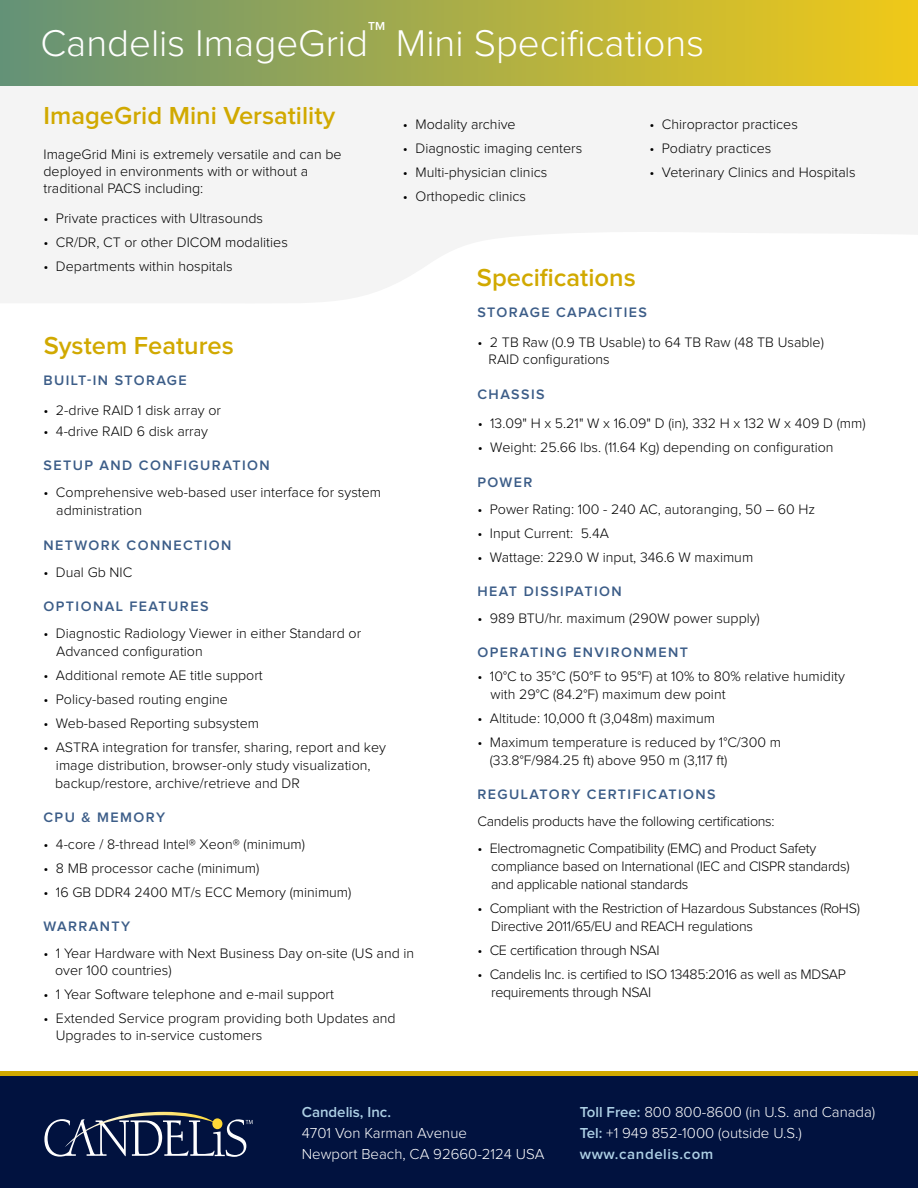
<style>
.page{position:relative;width:918px;height:1188px;background:#fff}
.page>*{position:absolute;margin:0;border:0;box-sizing:border-box;transform-origin:0 0}
.t1{font:300 38.55px "Proxima Nova";color:#fff}
.t2{font:600 25.5px "Proxima Nova";color:#d1a900}
.t3{font:300 15px/21px "Proxima Nova";color:#fff}
.t4{font:600 15px "Proxima Nova";color:#aed0e5}
.t5{font:300 14.25px/18px "Proxima Nova";color:#000}
.t6{font:300 14.25px/18px "Proxima Nova";letter-spacing:-.02em;color:#000}
.t7{font:600 14.25px "Proxima Nova";letter-spacing:.1em;color:#3c5d88}
.t8{font:600 12px "Proxima Nova";color:#fff}
.s1{font-weight:600;color:#aed0e5}
</style>
<div class="page">
<svg style="left:0;top:86px;width:918px;height:217px;fill:#f4f4f4"></svg>
<div style="left:0;top:1072px;width:918px;height:116px;background:#01123f"></div>
<div style="left:0;top:0;width:918px;height:86px;background:linear-gradient(to right,#639277,#f0c918)"></div>
<div style="left:0;top:1071px;width:918px;height:5px;background:#d1a900"></div>
<svg style="left:44px;top:1112px;width:209px;height:45px"></svg>
<p class="t8" style="left:368px;top:20px;width:19px">TM</p>
<h1 class="t1" style="left:40px;top:25px;width:329px">Candelis ImageGrid</h1>
<h1 class="t1" style="left:396px;top:25px;width:310px">Mini Specifications</h1>
<h2 class="t2" style="left:44px;top:103px;width:293px">ImageGrid Mini Versatility</h2>
<p class="t5" style="left:44px;top:146px;width:300px;line-height:17.1px">ImageGrid Mini is extremely versatile and can be deployed in environments with or without a traditional PACS including:</p>
<p class="t5" style="left:44px;top:210px;width:221px">• Private practices with Ultrasounds</p>
<p class="t5" style="left:44px;top:234px;width:246px">• CR/DR, CT or other DICOM modalities</p>
<p class="t5" style="left:44px;top:258px;width:191px">• Departments within hospitals</p>
<p class="t5" style="left:649px;top:116px;width:150px">• Chiropractor practices</p>
<p class="t5" style="left:649px;top:140px;width:123px">• Podiatry practices</p>
<p class="t5" style="left:649px;top:164px;width:208px">• Veterinary Clinics and Hospitals</p>
<p class="t5" style="left:403px;top:116px;width:114px">• Modality archive</p>
<p class="t5" style="left:403px;top:140px;width:181px">• Diagnostic imaging centers</p>
<p class="t5" style="left:403px;top:164px;width:146px">• Multi-physician clinics</p>
<p class="t5" style="left:403px;top:188px;width:125px">• Orthopedic clinics</p>
<h2 class="t2" style="left:477px;top:266px;width:160px">Specifications</h2>
<p class="t7" style="left:477px;top:306px;width:171px">STORAGE CAPACITIES</p>
<p class="t5" style="left:489px;top:335px;width:337px;line-height:17.1px;text-indent:-11px">• 2 TB Raw (0.9 TB Usable) to 64 TB Raw (48 TB Usable)<br>RAID configurations</p>
<p class="t7" style="left:477px;top:387px;width:69px">CHASSIS</p>
<p class="t5" style="left:478px;top:415px;width:389px">• 13.09" H x 5.21" W x 16.09" D (in), 332 H x 132 W x 409 D (mm)</p>
<p class="t5" style="left:478px;top:439px;width:357px">• Weight: 25.66 lbs. (11.64 Kg) depending on configuration</p>
<p class="t7" style="left:477px;top:476px;width:57px">POWER</p>
<p class="t5" style="left:477px;top:501px;width:339px">• Power Rating: 100 - 240 AC, autoranging, 50 – 60 Hz</p>
<p class="t5" style="left:477px;top:525px;width:133px">• Input Current: 5.4A</p>
<p class="t5" style="left:477px;top:549px;width:277px">• Wattage: 229.0 W input, 346.6 W maximum</p>
<p class="t7" style="left:477px;top:585px;width:146px">HEAT DISSIPATION</p>
<p class="t5" style="left:477px;top:610px;width:284px">• 989 BTU/hr. maximum (290W power supply)</p>
<p class="t7" style="left:477px;top:646px;width:212px">OPERATING ENVIRONMENT</p>
<p class="t5" style="left:491px;top:668px;width:356px;text-indent:-13px">• 10°C to 35°C (50°F to 95°F) at 10% to 80% relative humidity with 29°C (84.2°F) maximum dew point</p>
<p class="t5" style="left:477px;top:710px;width:239px">• Altitude: 10,000 ft (3,048m) maximum</p>
<p class="t5" style="left:490px;top:734px;width:293px;text-indent:-12px">• Maximum temperature is reduced by 1°C/300 m (33.8°F/984.25 ft) above 950 m (3,117 ft)</p>
<p class="t7" style="left:477px;top:788px;width:240px">REGULATORY CERTIFICATIONS</p>
<p class="t6" style="left:477px;top:813px;width:299px">Candelis products have the following certifications:</p>
<p class="t6" style="left:491px;top:840px;width:360px;text-indent:-14px">• Electromagnetic Compatibility (EMC) and Product Safety compliance based on International (IEC and CISPR standards) and applicable national standards</p>
<p class="t6" style="left:491px;top:900px;width:370px;text-indent:-14px">• Compliant with the Restriction of Hazardous Substances (RoHS)<br>Directive 2011/65/EU and REACH regulations</p>
<p class="t6" style="left:477px;top:942px;width:184px">• CE certification through NSAI</p>
<p class="t6" style="left:491px;top:966px;width:356px;text-indent:-14px">• Candelis Inc. is certified to ISO 13485:2016 as well as MDSAP requirements through NSAI</p>
<h2 class="t2" style="left:44px;top:334px;width:191px">System Features</h2>
<p class="t7" style="left:44px;top:374px;width:145px">BUILT-IN STORAGE</p>
<p class="t5" style="left:44px;top:402px;width:179px">• 2-drive RAID 1 disk array or</p>
<p class="t5" style="left:44px;top:423px;width:166px">• 4-drive RAID 6 disk array</p>
<p class="t7" style="left:44px;top:459px;width:228px">SETUP AND CONFIGURATION</p>
<p class="t5" style="left:56px;top:484px;width:326px;text-indent:-13px">• Comprehensive web-based user interface for system administration</p>
<p class="t7" style="left:44px;top:538px;width:190px">NETWORK CONNECTION</p>
<p class="t5" style="left:44px;top:563px;width:90px">• Dual Gb NIC</p>
<p class="t7" style="left:44px;top:600px;width:166px">OPTIONAL FEATURES</p>
<p class="t5" style="left:56px;top:625px;width:306px;text-indent:-13px">• Diagnostic Radiology Viewer in either Standard or<br>Advanced configuration</p>
<p class="t5" style="left:44px;top:667px;width:221px">• Additional remote AE title support</p>
<p class="t5" style="left:44px;top:691px;width:186px">• Policy-based routing engine</p>
<p class="t5" style="left:44px;top:715px;width:217px">• Web-based Reporting subsystem</p>
<p class="t5" style="left:55px;top:739px;width:332px;text-indent:-12px">• ASTRA integration for transfer, sharing, report and key image distribution, browser-only study visualization, backup/restore, archive/retrieve and DR</p>
<p class="t7" style="left:44px;top:811px;width:123px">CPU &amp; MEMORY</p>
<p class="t5" style="left:44px;top:836px;width:263px">• 4-core / 8-thread Intel® Xeon® (minimum)</p>
<p class="t5" style="left:44px;top:860px;width:217px">• 8 MB processor cache (minimum)</p>
<p class="t5" style="left:44px;top:884px;width:309px">• 16 GB DDR4 2400 MT/s ECC Memory (minimum)</p>
<p class="t7" style="left:44px;top:920px;width:88px">WARRANTY</p>
<p class="t5" style="left:55px;top:945px;width:361px;line-height:17.1px;text-indent:-12px">• 1 Year Hardware with Next Business Day on-site (US and in over 100 countries)</p>
<p class="t5" style="left:44px;top:986px;width:292px">• 1 Year Software telephone and e-mail support</p>
<p class="t5" style="left:56px;top:1011px;width:342px;line-height:17.1px;text-indent:-12px">• Extended Service program providing both Updates and<br>Upgrades to in-service customers</p>
<p class="t4" style="left:302px;top:1106px;width:91px">Candelis, Inc.</p>
<p class="t3" style="left:302px;top:1124px;width:244px">4701 Von Karman Avenue<br>Newport Beach, CA 92660-2124 USA</p>
<p class="t3" style="left:580px;top:1103px;width:297px"><span class="s1">Toll Free:</span> 800 800-8600 (in U.S. and Canada)<br><span class="s1">Tel:</span> +1 949 852-1000 (outside U.S.) <span class="s1">www.candelis.com</span></p>
</div>
